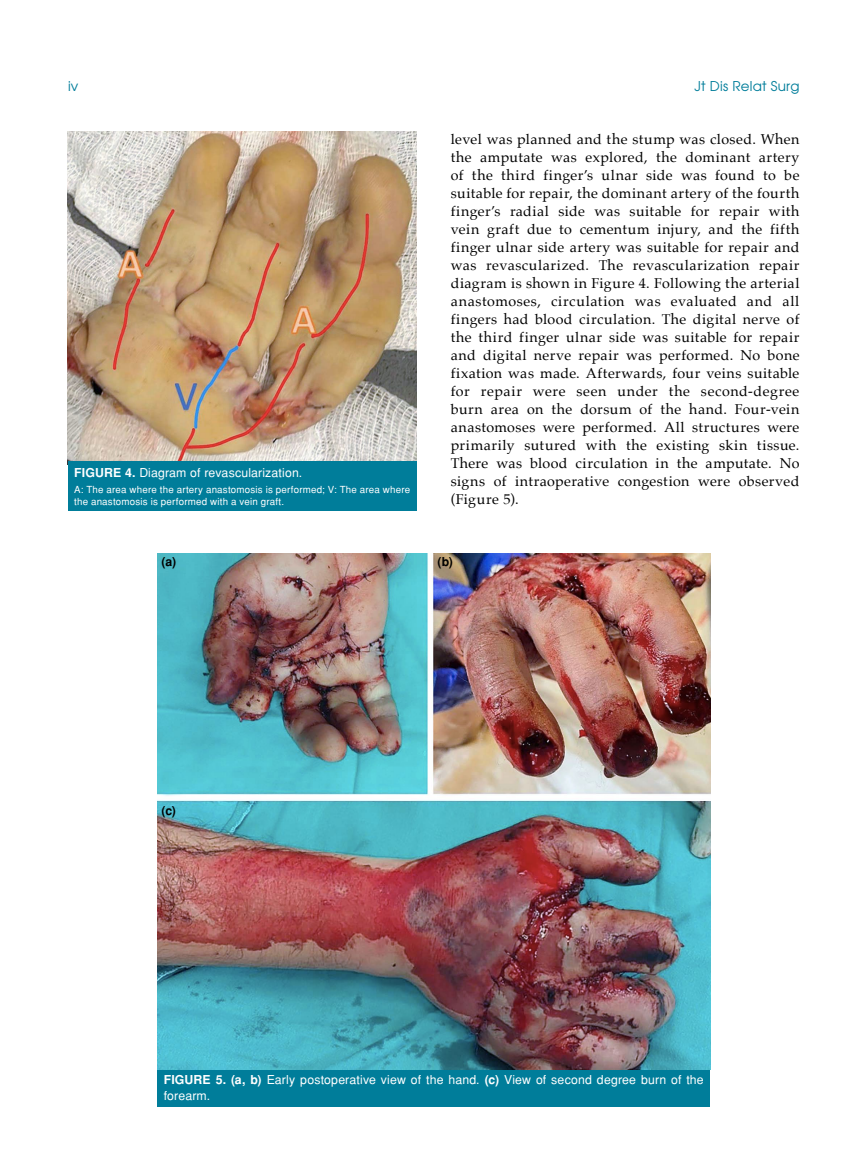
<style>
.page{position:relative;width:859px;height:1170px;background:#fff}
.page>*{position:absolute;margin:0;border:0;box-sizing:border-box;transform-origin:0 0}
.t1{font:14.25px/18px "Palatino";letter-spacing:.025em;color:#000;text-align:justify}
.t2{font:13.5px "Avant Garde Tr";letter-spacing:.015em;color:#007d9a}
.t3{font:12.3px/15.3px "Helvetica Normal Tr";letter-spacing:.01em;color:#fff}
.t4{font:700 12.3px "Helvetica Tr";color:#000}
.t5{font:9.75px/11.7px "Helvetica Normal Tr";letter-spacing:.02em;color:#fff}
.s1{font-family:"Helvetica Tr";font-weight:700}
</style>
<div class="page">
<div style="left:157px;top:1068px;width:553px;height:38px;background:#007d9a"></div>
<img style="left:157px;top:553px;width:553px;height:516px">
<img style="left:68px;top:132px;width:349px;height:329px">
<div style="left:68px;top:461px;width:349px;height:50px;background:#007d9a"></div>
<p class="t2" style="left:68px;top:77px;width:12px">iv</p>
<p class="t2" style="left:694px;top:77px;width:106px">Jt Dis Relat Surg</p>
<p class="t1" style="left:451px;top:130px;width:350px">level was planned and the stump was closed. When the amputate was explored, the dominant artery of the third finger’s ulnar side was found to be suitable for repair, the dominant artery of the fourth finger’s radial side was suitable for repair with vein graft due to cementum injury, and the fifth finger ulnar side artery was suitable for repair and was revascularized. The revascularization repair diagram is shown in Figure 4. Following the arterial anastomoses, circulation was evaluated and all fingers had blood circulation. The digital nerve of the third finger ulnar side was suitable for repair and digital nerve repair was performed. No bone fixation was made. Afterwards, four veins suitable for repair were seen under the second-degree burn area on the dorsum of the hand. Four-vein anastomoses were performed. All structures were primarily sutured with the existing skin tissue.<br>There was blood circulation in the amputate. No signs of intraoperative congestion were observed (Figure 5).</p>
<p class="t3" style="left:74px;top:465px;width:229px"><span class="s1">FIGURE 4.</span> Diagram of revascularization.</p>
<p class="t5" style="left:74px;top:483px;width:337px">A: The area where the artery anastomosis is performed; V: The area where the anastomosis is performed with a vein graft.</p>
<p class="t4" style="left:162px;top:554px;width:16px">(a)</p>
<p class="t4" style="left:162px;top:803px;width:16px">(c)</p>
<p class="t4" style="left:438px;top:554px;width:17px">(b)</p>
<p class="t3" style="left:164px;top:1072px;width:541px"><span class="s1">FIGURE 5. (a, b)</span> Early postoperative view of the hand. <span class="s1">(c)</span> View of second degree burn of the forearm.</p>
</div>
